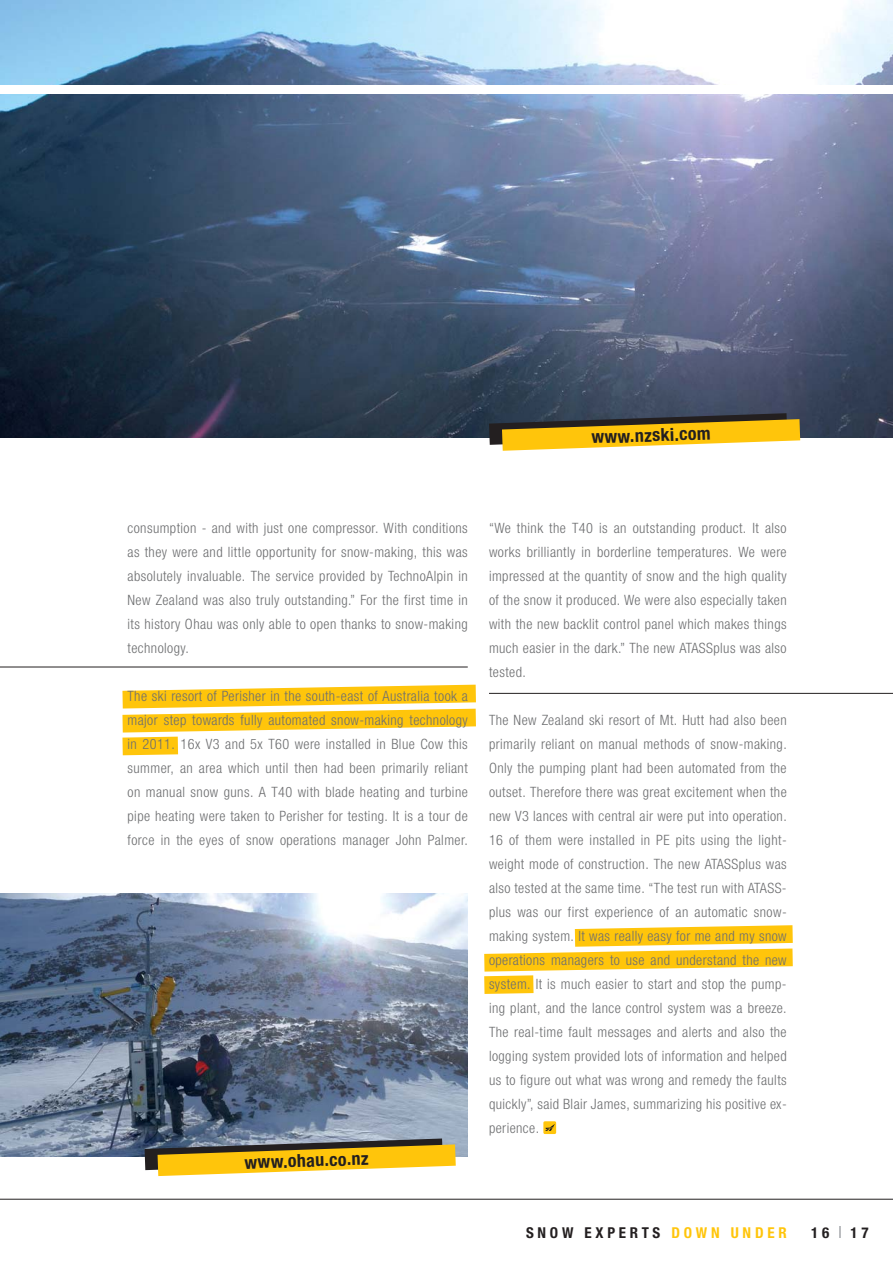
<style>
.page{position:relative;width:893px;height:1263px;background:#fff}
.page>*{position:absolute;margin:0;border:0;box-sizing:border-box;transform-origin:0 0}
.t1{font:700 condensed 18px "Helvetica Neue LTW1 G";color:#231f20}
.t2{font:700 condensed 15px "Helvetica Neue LT Std";letter-spacing:.25em;color:#231f20}
.t3{font:300 condensed 14.25px/24px "Helvetica Neue LTW1 G";letter-spacing:.03em;color:#6d6e70;text-align:justify}
.s1{color:#ffc50b}
</style>
<div class="page">
<img style="left:0;top:0;width:893px;height:437px">
<img style="left:0;top:893px;width:468px;height:264px">
<svg style="left:489px;top:413px;width:311px;height:38px"></svg>
<svg style="left:145px;top:1138px;width:311px;height:38px"></svg>
<div style="left:0;top:85px;width:893px;height:9px;background:#fff"></div>
<svg style="left:484px;top:925px;width:309px;height:69px"></svg>
<svg style="left:122px;top:685px;width:354px;height:70px"></svg>
<div style="left:543px;top:1121px;width:13px;height:13px;background:#ffc50b;border-radius:2px"></div>
<svg style="left:545px;top:1124px;width:10px;height:7px"></svg>
<hr style="left:0;top:667px;width:468px;height:1px;background:#231f20">
<hr style="left:489px;top:693px;width:404px;height:1px;background:#231f20">
<hr style="left:0;top:1199px;width:893px;height:1px;background:#231f20">
<svg style="left:839px;top:1226px;width:2px;height:12px"></svg>
<p class="t1" style="left:591px;top:431px;width:120px;rotate:-2deg">www.nzski.com</p>
<p class="t3" style="left:128px;top:518px;width:342px">consumption - and with just one compressor. With conditions as they were and little opportunity for snow-making, this was absolutely invaluable. The service provided by TechnoAlpin in New Zealand was also truly outstanding.” For the first time in its history Ohau was only able to open thanks to snow-making technology.</p>
<p class="t3" style="left:128px;top:686px;width:342px">The ski resort of Perisher in the south-east of Australia took a major step towards fully automated snow-making technology in 2011. 16x V3 and 5x T60 were installed in Blue Cow this summer, an area which until then had been primarily reliant on manual snow guns. A T40 with blade heating and turbine pipe heating were taken to Perisher for testing. It is a tour de force in the eyes of snow operations manager John Palmer.</p>
<p class="t1" style="left:244px;top:1156px;width:125px;rotate:-2deg">www.ohau.co.nz</p>
<p class="t3" style="left:489px;top:518px;width:299px">“We think the T40 is an outstanding product. It also works brilliantly in borderline temperatures. We were impressed at the quantity of snow and the high quality of the snow it produced. We were also especially taken with the new backlit control panel which makes things much easier in the dark.” The new ATASSplus was also tested.</p>
<p class="t3" style="left:489px;top:710px;width:299px">The New Zealand ski resort of Mt. Hutt had also been primarily reliant on manual methods of snow-making.<br>Only the pumping plant had been automated from the outset. Therefore there was great excitement when the new V3 lances with central air were put into operation.<br>16 of them were installed in PE pits using the light&shy;weight mode of construction. The new ATASSplus was also tested at the same time. “The test run with ATASS&shy;plus was our first experience of an automatic snow&shy;making system. It was really easy for me and my snow operations managers to use and understand the new system. It is much easier to start and stop the pump&shy;ing plant, and the lance control system was a breeze.<br>The real-time fault messages and alerts and also the logging system provided lots of information and helped us to figure out what was wrong and remedy the faults quickly”, said Blair James, summarizing his positive ex&shy;perience.</p>
<p class="t2" style="left:526px;top:1227px;width:262px">SNOW EXPERTS <span class="s1">DOWN UNDER</span></p>
<p class="t2" style="left:811px;top:1227px;width:20px">16</p>
<p class="t2" style="left:850px;top:1227px;width:20px">17</p>
</div>
